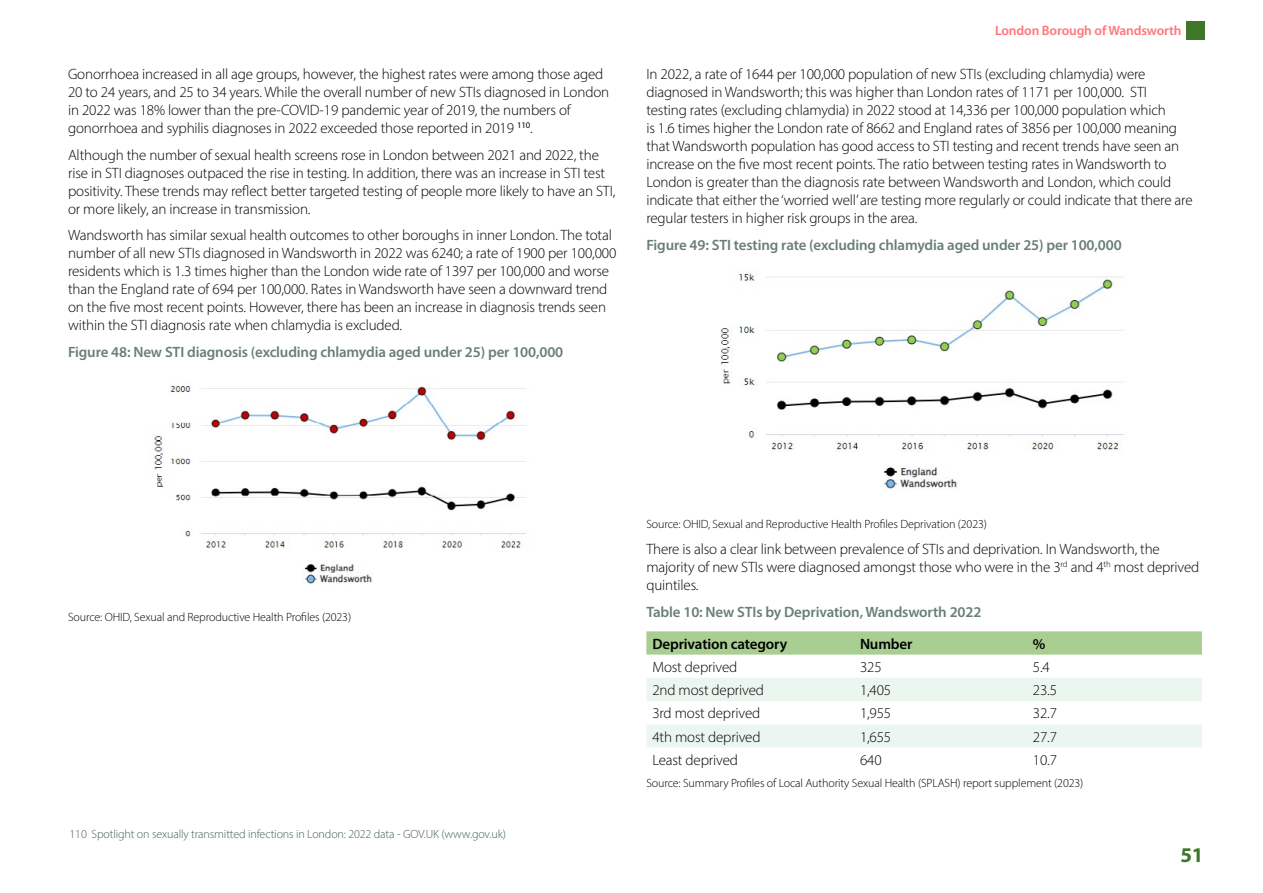
<style>
.page{position:relative;width:1263px;height:893px;background:#fff}
.page>*{position:absolute;margin:0;border:0;box-sizing:border-box;transform-origin:0 0}
.t1{font:700 21px "Myriad Pro";color:#3e762a}
.t2{font:300 15px/18px "Myriad Pro";letter-spacing:-.01em;color:#000}
.t3{font:600 15px "Myriad Pro";letter-spacing:-.01em;color:#6a7f74}
.t4{font:600 15px "Myriad Pro";letter-spacing:-.01em;color:#000}
.t5{font:600 13.5px "Myriad Pro";letter-spacing:-.01em;color:#ff7579}
.Source{font:300 12px "Myriad Pro";letter-spacing:-.01em;color:#000}
.Footnote_text{font:300 12px "Myriad Pro";letter-spacing:-.01em;color:#455f51}
</style>
<div class="page">
<div style="left:1186px;top:21px;width:19px;height:19px;background:#3e762a"></div>
<img style="left:153px;top:386px;width:373px;height:198px">
<img style="left:720px;top:271px;width:404px;height:218px">
<svg style="left:646px;top:631px;width:556px;height:24px;background:#abcf94"></svg>
<svg style="left:646px;top:678px;width:556px;height:70px"></svg>
<p class="t2" style="left:68px;top:65px;width:543px">Gonorrhoea increased in all age groups, however, the highest rates were among those aged 20 to 24 years, and 25 to 34 years. While the overall number of new STIs diagnosed in London in 2022 was 18% lower than the pre-COVID-19 pandemic year of 2019, the numbers of gonorrhoea and syphilis diagnoses in 2022 exceeded those reported in 2019 <sup>110</sup>.</p>
<p class="t2" style="left:68px;top:146px;width:549px">Although the number of sexual health screens rose in London between 2021 and 2022, the rise in STI diagnoses outpaced the rise in testing. In addition, there was an increase in STI test positivity. These trends may reflect better targeted testing of people more likely to have an STI, or more likely, an increase in transmission.</p>
<p class="t2" style="left:68px;top:226px;width:550px">Wandsworth has similar sexual health outcomes to other boroughs in inner London. The total number of all new STIs diagnosed in Wandsworth in 2022 was 6240; a rate of 1900 per 100,000 residents which is 1.3 times higher than the London wide rate of 1397 per 100,000 and worse than the England rate of 694 per 100,000. Rates in Wandsworth have seen a downward trend on the five most recent points. However, there has been an increase in diagnosis trends seen within the STI diagnosis rate when chlamydia is excluded.</p>
<p class="t3" style="left:68px;top:342px;width:497px">Figure 48: New STI diagnosis (excluding chlamydia aged under 25) per 100,000</p>
<p class="t5" style="left:995px;top:21px;width:188px">London Borough of Wandsworth</p>
<p class="t2" style="left:646px;top:65px;width:548px">In 2022, a rate of 1644 per 100,000 population of new STIs (excluding chlamydia) were diagnosed in Wandsworth; this was higher than London rates of 1171 per 100,000. STI<br>testing rates (excluding chlamydia) in 2022 stood at 14,336 per 100,000 population which<br>is 1.6 times higher the London rate of 8662 and England rates of 3856 per 100,000 meaning that Wandsworth population has good access to STI testing and recent trends have seen an increase on the five most recent points. The ratio between testing rates in Wandsworth to London is greater than the diagnosis rate between Wandsworth and London, which could indicate that either the ‘worried well’ are testing more regularly or could indicate that there are regular testers in higher risk groups in the area.</p>
<p class="t3" style="left:646px;top:235px;width:477px">Figure 49: STI testing rate (excluding chlamydia aged under 25) per 100,000</p>
<p class="Source" style="left:68px;top:610px;width:285px">Source: OHID, Sexual and Reproductive Health Profiles (2023)</p>
<p class="Footnote_text" style="left:70px;top:826px;width:438px">110 Spotlight on sexually transmitted infections in London: 2022 data - GOV.UK (www.gov.uk)</p>
<p class="Source" style="left:646px;top:517px;width:342px">Source: OHID, Sexual and Reproductive Health Profiles Deprivation (2023)</p>
<p class="t2" style="left:646px;top:540px;width:554px">There is also a clear link between prevalence of STIs and deprivation. In Wandsworth, the majority of new STIs were diagnosed amongst those who were in the 3<sup>rd</sup> and 4<sup>th</sup> most deprived quintiles.</p>
<p class="t3" style="left:646px;top:602px;width:336px">Table 10: New STIs by Deprivation, Wandsworth 2022</p>
<p class="t4" style="left:652px;top:634px;width:136px">Deprivation category</p>
<p class="t4" style="left:860px;top:634px;width:54px">Number</p>
<p class="t4" style="left:1033px;top:634px;width:14px">%</p>
<p class="t2" style="left:652px;top:658px;width:86px">Most deprived</p>
<p class="t2" style="left:860px;top:658px;width:23px">325</p>
<p class="t2" style="left:1033px;top:658px;width:18px">5.4</p>
<p class="t2" style="left:652px;top:681px;width:113px">2nd most deprived</p>
<p class="t2" style="left:860px;top:681px;width:33px">1,405</p>
<p class="t2" style="left:1033px;top:681px;width:26px">23.5</p>
<p class="t2" style="left:652px;top:704px;width:109px">3rd most deprived</p>
<p class="t2" style="left:860px;top:704px;width:33px">1,955</p>
<p class="t2" style="left:1033px;top:704px;width:26px">32.7</p>
<p class="t2" style="left:652px;top:727px;width:110px">4th most deprived</p>
<p class="t2" style="left:860px;top:727px;width:33px">1,655</p>
<p class="t2" style="left:1033px;top:727px;width:26px">27.7</p>
<p class="t2" style="left:652px;top:751px;width:87px">Least deprived</p>
<p class="t2" style="left:860px;top:751px;width:23px">640</p>
<p class="t2" style="left:1033px;top:751px;width:26px">10.7</p>
<p class="Source" style="left:646px;top:776px;width:438px">Source: Summary Profiles of Local Authority Sexual Health (SPLASH) report supplement (2023)</p>
<h1 class="t1" style="left:1180px;top:841px;width:25px">51</h1>
</div>
